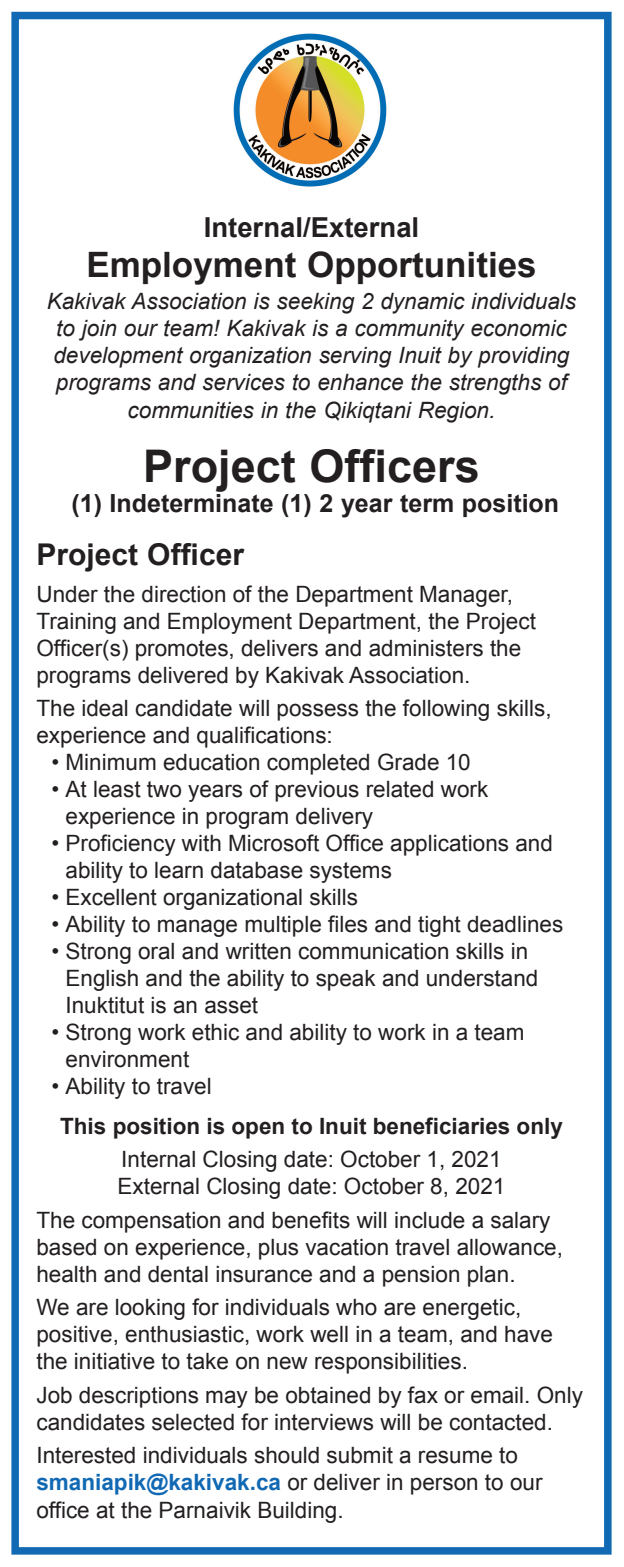
<style>
.page{position:relative;width:624px;height:1567px;background:#fff}
.page>*{position:absolute;margin:0;border:0;box-sizing:border-box;transform-origin:0 0}
.t1{font:700 45px "Arial";color:#231f20}
.t2{font:700 35px "Arial";color:#231f20}
.t3{font:700 30px "Arial";color:#231f20}
.t4{font:700 27.5px "Arial";color:#231f20}
.t5{font:700 25px "Arial";color:#231f20}
.t6{font:22.5px/27px "Arial";color:#231f20}
.t7{font:italic 22.5px/27.2px "Arial";color:#231f20;text-align:center}
.t8{font:700 22.5px "Arial";color:#231f20}
.s1{font-weight:700;color:#1169b4}
</style>
<div class="page">
<div style="left:11px;top:12px;width:600px;height:1543px;border:8px solid #1169b4"></div>
<img style="left:233px;top:33px;width:154px;height:154px">
<p class="t4" style="left:204px;top:212px;width:217px">Internal/External</p>
<h2 class="t2" style="left:86px;top:245px;width:452px">Employment Opportunities</h2>
<p class="t7" style="left:47px;top:288px;width:531px">Kakivak Association is seeking 2 dynamic individuals to join our team! Kakivak is a community economic development organization serving Inuit by providing programs and services to enhance the strengths of communities in the Qikiqtani Region.</p>
<h1 class="t1" style="left:143px;top:441px;width:338px">Project Officers</h1>
<p class="t5" style="left:71px;top:489px;width:489px">(1) Indeterminate (1) 2 year term position</p>
<h3 class="t3" style="left:36px;top:537px;width:209px">Project Officer</h3>
<p class="t6" style="left:36px;top:580px;width:501px">Under the direction of the Department Manager, Training and Employment Department, the Project Officer(s) promotes, delivers and administers the programs delivered by Kakivak Association.</p>
<p class="t6" style="left:36px;top:695px;width:517px">The ideal candidate will possess the following skills, experience and qualifications:</p>
<p class="t6" style="left:51px;top:749px;width:421px">• Minimum education completed Grade 10</p>
<p class="t6" style="left:65px;top:776px;width:424px;text-indent:-14px">• At least two years of previous related work experience in program delivery</p>
<p class="t6" style="left:65px;top:830px;width:489px;text-indent:-14px">• Proficiency with Microsoft Office applications and ability to learn database systems</p>
<p class="t6" style="left:51px;top:884px;width:308px">• Excellent organizational skills</p>
<p class="t6" style="left:51px;top:911px;width:513px">• Ability to manage multiple files and tight deadlines</p>
<p class="t6" style="left:65px;top:938px;width:474px;text-indent:-14px">• Strong oral and written communication skills in<br>English and the ability to speak and understand<br>Inuktitut is an asset</p>
<p class="t6" style="left:65px;top:1019px;width:460px;text-indent:-14px">• Strong work ethic and ability to work in a team environment</p>
<p class="t6" style="left:51px;top:1073px;width:162px">• Ability to travel</p>
<p class="t8" style="left:60px;top:1114px;width:504px">This position is open to Inuit beneficiaries only</p>
<p class="t6" style="left:118px;top:1146px;width:389px">Internal Closing date: October 1, 2021<br>External Closing date: October 8, 2021</p>
<p class="t6" style="left:36px;top:1207px;width:528px">The compensation and benefits will include a salary based on experience, plus vacation travel allowance, health and dental insurance and a pension plan.</p>
<p class="t6" style="left:36px;top:1294px;width:518px">We are looking for individuals who are energetic, positive, enthusiastic, work well in a team, and have the initiative to take on new responsibilities.</p>
<p class="t6" style="left:36px;top:1381px;width:548px">Job descriptions may be obtained by fax or email. Only candidates selected for interviews will be contacted.</p>
<p class="t6" style="left:36px;top:1442px;width:507px">Interested individuals should submit a resume to <span class="s1">smaniapik@kakivak.ca</span> or deliver in person to our office at the Parnaivik Building.</p>
</div>
